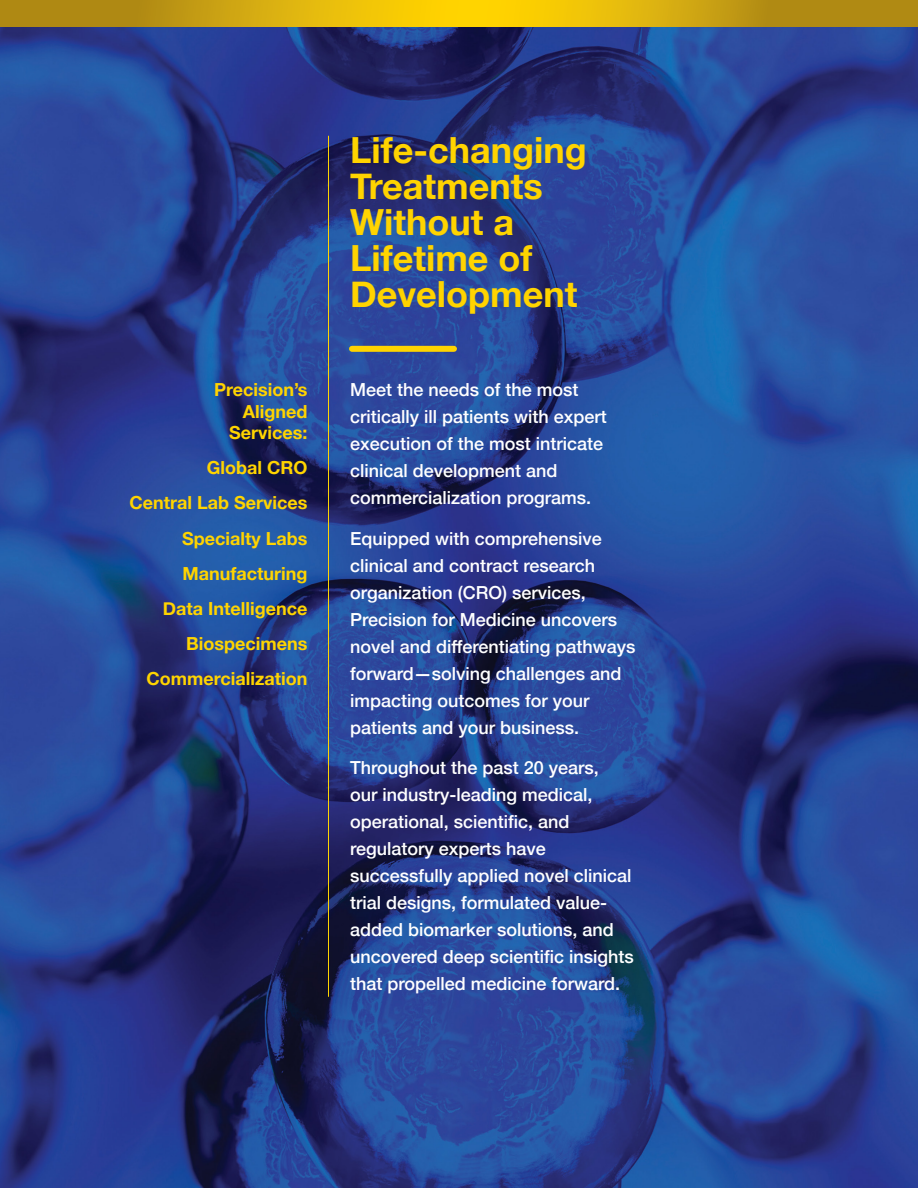
<style>
.page{position:relative;width:918px;height:1188px;background:#fff}
.page>*{position:absolute;margin:0;border:0;box-sizing:border-box;transform-origin:0 0}
.t1{font:700 36px/36px "Helvetica Neue";color:#ffd400}
.t2{font:500 18px/27px "Helvetica Neue";color:#fff}
.t3{font:700 18px/35.1px "Helvetica Neue";color:#ffd400;text-align:right}
</style>
<div class="page">
<img style="left:0;top:27px;width:918px;height:1161px">
<div style="left:352px;top:346px;width:102px;height:6px;background:#ffd400"></div>
<svg style="left:0;top:0;width:918px;height:27px"></svg>
<hr style="left:328px;top:136px;width:1px;height:860px;background:#ffd400">
<p class="t3" style="left:214px;top:379px;width:95px;line-height:21.6px">Precision’s<br>Aligned<br>Services:</p>
<p class="t3" style="left:129px;top:451px;width:180px">Global CRO<br>Central Lab Services<br>Specialty Labs<br>Manufacturing<br>Data Intelligence<br>Biospecimens<br>Commercialization</p>
<h1 class="t1" style="left:350px;top:133px;width:238px">Life-changing<br>Treatments<br>Without a<br>Lifetime of<br>Development</h1>
<p class="t2" style="left:350px;top:375px;width:258px">Meet the needs of the most critically ill patients with expert execution of the most intricate clinical development and commercialization programs.</p>
<p class="t2" style="left:350px;top:524px;width:287px">Equipped with comprehensive clinical and contract research organization (CRO) services,<br>Precision for Medicine uncovers novel and differentiating pathways forward—solving challenges and impacting outcomes for your patients and your business.</p>
<p class="t2" style="left:350px;top:753px;width:285px">Throughout the past 20 years,<br>our industry-leading medical, operational, scientific, and regulatory experts have successfully applied novel clinical trial designs, formulated value&shy;added biomarker solutions, and uncovered deep scientific insights that propelled medicine forward.</p>
</div>
